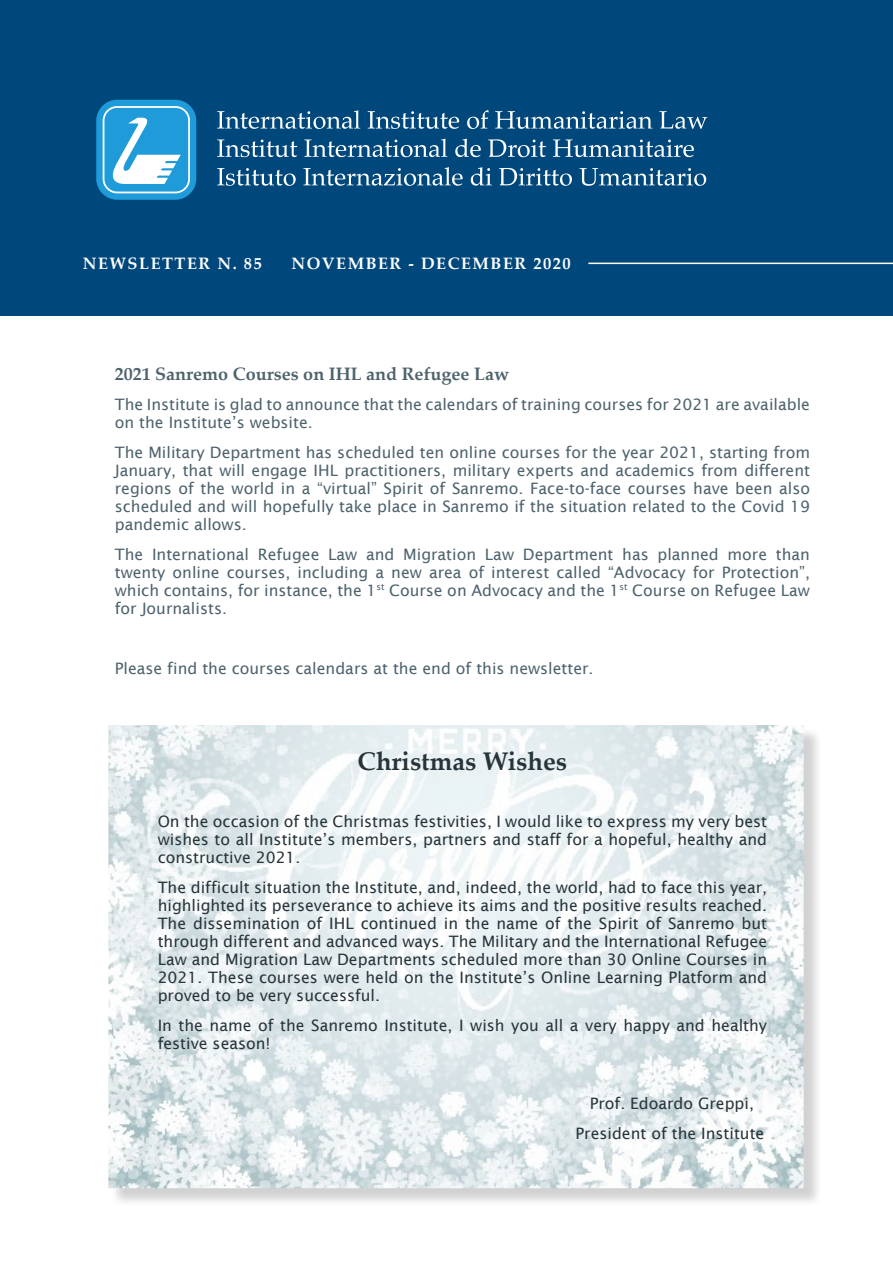
<style>
.page{position:relative;width:893px;height:1263px;background:#fff}
.page>*{position:absolute;margin:0;border:0;box-sizing:border-box;transform-origin:0 0}
.t1{font:700 25.5px "Palatino Linotype";color:#27343a}
.t2{font:700 18px "Palatino Linotype";color:#4e636d}
.t3{font:700 16.5px "Palatino Linotype";letter-spacing:.09em;color:#fff}
.t4{font:15.75px/18px "Lucida Sans";color:#4e636d;text-align:justify}
.t5{font:15.75px/18px "Lucida Sans";color:#27343a;text-align:justify}
</style>
<div class="page">
<div style="left:111px;top:727px;width:712px;height:480px;background:#000;opacity:.3"></div>
<img style="left:108px;top:725px;width:696px;height:463px">
<div style="left:0;top:0;width:893px;height:316px;background:#00487c"></div>
<svg style="left:96px;top:100px;width:100px;height:100px"></svg>
<svg style="left:217px;top:110px;width:143px;height:19px"></svg>
<svg style="left:368px;top:111px;width:91px;height:18px"></svg>
<svg style="left:467px;top:110px;width:21px;height:19px"></svg>
<svg style="left:495px;top:111px;width:157px;height:18px"></svg>
<svg style="left:659px;top:111px;width:48px;height:18px"></svg>
<svg style="left:217px;top:139px;width:80px;height:18px"></svg>
<svg style="left:304px;top:139px;width:143px;height:18px"></svg>
<svg style="left:455px;top:139px;width:26px;height:18px"></svg>
<svg style="left:488px;top:139px;width:58px;height:18px"></svg>
<svg style="left:553px;top:139px;width:141px;height:18px"></svg>
<svg style="left:217px;top:168px;width:79px;height:18px"></svg>
<svg style="left:303px;top:167px;width:160px;height:19px"></svg>
<svg style="left:471px;top:167px;width:21px;height:19px"></svg>
<svg style="left:499px;top:168px;width:73px;height:18px"></svg>
<svg style="left:579px;top:168px;width:127px;height:18px"></svg>
<hr style="left:588px;top:263px;width:305px;height:1px;background:#fff">
<p class="t3" style="left:83px;top:252px;width:181px">NEWSLETTER N. 85</p>
<p class="t3" style="left:291px;top:252px;width:281px">NOVEMBER - DECEMBER 2020</p>
<p class="t2" style="left:115px;top:361px;width:396px">2021 Sanremo Courses on IHL and Refugee Law</p>
<p class="t4" style="left:115px;top:395px;width:697px">The Institute is glad to announce that the calendars of training courses for 2021 are available on the Institute’s website.</p>
<p class="t4" style="left:115px;top:443px;width:697px">The Military Department has scheduled ten online courses for the year 2021, starting from January, that will engage IHL practitioners, military experts and academics from different regions of the world in a “virtual” Spirit of Sanremo. Face-to-face courses have been also scheduled and will hopefully take place in Sanremo if the situation related to the Covid 19 pandemic allows.</p>
<p class="t4" style="left:115px;top:545px;width:697px">The International Refugee Law and Migration Law Department has planned more than twenty online courses, including a new area of interest called “Advocacy for Protection”, which contains, for instance, the 1<sup>st</sup> Course on Advocacy and the 1<sup>st</sup> Course on Refugee Law for Journalists.</p>
<p class="t4" style="left:115px;top:659px;width:480px">Please find the courses calendars at the end of this newsletter.</p>
<h1 class="t1" style="left:358px;top:743px;width:211px">Christmas Wishes</h1>
<p class="t5" style="left:158px;top:812px;width:611px">On the occasion of the Christmas festivities, I would like to express my very best wishes to all Institute’s members, partners and staff for a hopeful, healthy and constructive 2021.</p>
<p class="t5" style="left:158px;top:878px;width:611px">The difficult situation the Institute, and, indeed, the world, had to face this year, highlighted its perseverance to achieve its aims and the positive results reached.<br>The dissemination of IHL continued in the name of the Spirit of Sanremo but through different and advanced ways. The Military and the International Refugee Law and Migration Law Departments scheduled more than 30 Online Courses in 2021. These courses were held on the Institute’s Online Learning Platform and proved to be very successful.</p>
<p class="t5" style="left:158px;top:1016px;width:611px">In the name of the Sanremo Institute, I wish you all a very happy and healthy festive season!</p>
<p class="t5" style="left:575px;top:1088px;width:190px;line-height:30px;text-align:center">Prof. Edoardo Greppi,<br>President of the Institute</p>
</div>
